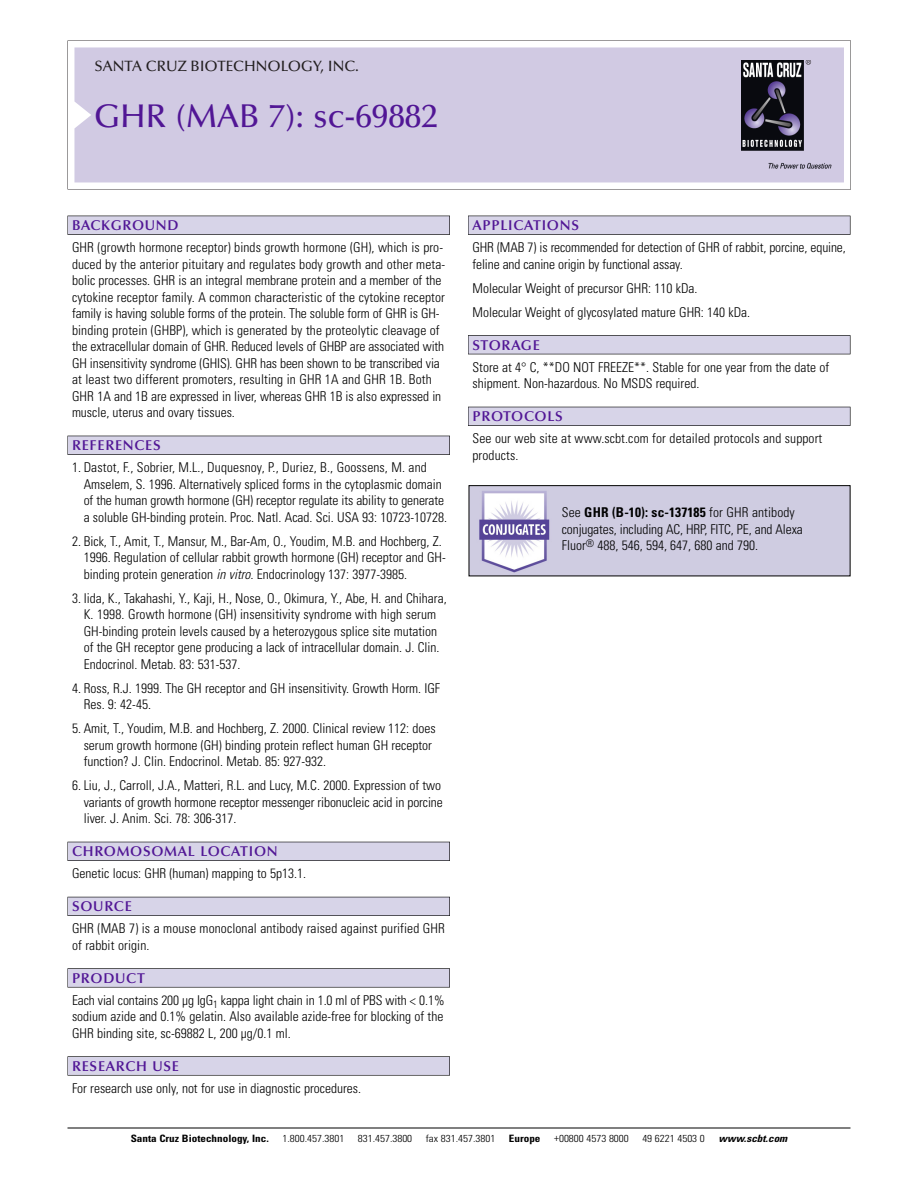
<style>
.page{position:relative;width:918px;height:1188px;background:#fff}
.page>*{position:absolute;margin:0;border:0;box-sizing:border-box;transform-origin:0 0}
.t1{font:500 33px "Optima";color:#511695}
.t2{font:500 15px "Optima";color:#231f20}
.t3{font:600 14.25px "Optima";letter-spacing:.05em;color:#511695}
.t4{font:300 condensed 13.5px/16.5px "Univers";color:#000}
.t5{font:300 condensed 10.2px "Univers";color:#000;scale:1.1 1}
.t6{font:700 condensed 10.2px "Univers";color:#000;scale:1.1 1}
.t7{font:italic 700 condensed 10.2px "Univers";color:#000;scale:1.1 1}
.s1{font-style:italic}
.s2{font-weight:700}
</style>
<div class="page">
<svg style="left:68px;top:40px;width:783px;height:149px"></svg>
<div style="left:74px;top:47px;width:770px;height:135px;background:#d1cae3"></div>
<img style="left:741px;top:60px;width:90px;height:108px">
<div style="left:68px;top:216px;width:382px;height:19px;background:#535256"></div>
<div style="left:68px;top:216px;width:381px;height:18px;background:#d7d4e8"></div>
<div style="left:68px;top:436px;width:382px;height:19px;background:#525156"></div>
<div style="left:68px;top:436px;width:381px;height:18px;background:#d7d4e8"></div>
<div style="left:68px;top:842px;width:382px;height:19px;background:#515057"></div>
<div style="left:68px;top:842px;width:381px;height:18px;background:#d7d4e8"></div>
<div style="left:68px;top:897px;width:382px;height:19px;background:#535259"></div>
<div style="left:68px;top:897px;width:381px;height:18px;background:#d7d4e8"></div>
<svg style="left:68px;top:968px;width:382px;height:20px"></svg>
<div style="left:68px;top:969px;width:381px;height:18px;background:#d7d4e8"></div>
<svg style="left:68px;top:1056px;width:382px;height:20px"></svg>
<div style="left:68px;top:1057px;width:381px;height:18px;background:#d7d4e8"></div>
<div style="left:468px;top:216px;width:382px;height:19px;background:#535256"></div>
<div style="left:468px;top:216px;width:382px;height:18px;background:#d7d4e8"></div>
<div style="left:468px;top:335px;width:382px;height:19px;background:#515155"></div>
<div style="left:468px;top:336px;width:382px;height:18px;background:#d7d4e8"></div>
<div style="left:468px;top:407px;width:382px;height:19px;background:#515057"></div>
<div style="left:468px;top:407px;width:382px;height:18px;background:#d7d4e8"></div>
<hr style="left:68px;top:1128px;width:782px;height:1px;background:#000">
<img style="left:471px;top:487px;width:377px;height:87px">
<div style="left:469px;top:485px;width:381px;height:91px;border:1px solid #000"></div>
<p class="t2" style="left:94px;top:60px;width:266px">SANTA CRUZ BIOTECHNOLOGY, INC.</p>
<p class="t1" style="left:94px;top:102px;width:345px">GHR (MAB 7): sc-69882</p>
<p class="t3" style="left:72px;top:219px;width:108px">BACKGROUND</p>
<p class="t4" style="left:72px;top:240px;width:375px">GHR (growth hormone receptor) binds growth hormone (GH), which is pro&shy;duced by the anterior pituitary and regulates body growth and other meta&shy;bolic processes. GHR is an integral membrane protein and a member of the cytokine receptor family. A common characteristic of the cytokine receptor family is having soluble forms of the protein. The soluble form of GHR is GH&shy;binding protein (GHBP), which is generated by the proteolytic cleavage of the extracellular domain of GHR. Reduced levels of GHBP are associated with GH insensitivity syndrome (GHIS). GHR has been shown to be transcribed via at least two different promoters, resulting in GHR 1A and GHR 1B. Both GHR 1A and 1B are expressed in liver, whereas GHR 1B is also expressed in muscle, uterus and ovary tissues.</p>
<p class="t3" style="left:72px;top:439px;width:90px">REFERENCES</p>
<p class="t4" style="left:84px;top:460px;width:365px;text-indent:-12px">1. Dastot, F., Sobrier, M.L., Duquesnoy, P., Duriez, B., Goossens, M. and Amselem, S. 1996. Alternatively spliced forms in the cytoplasmic domain of the human growth hormone (GH) receptor regulate its ability to generate a soluble GH-binding protein. Proc. Natl. Acad. Sci. USA 93: 10723-10728.</p>
<p class="t4" style="left:84px;top:534px;width:364px;text-indent:-12px">2. Bick, T., Amit, T., Mansur, M., Bar-Am, O., Youdim, M.B. and Hochberg, Z.<br>1996. Regulation of cellular rabbit growth hormone (GH) receptor and GH&shy;binding protein generation <span class="s1">in vitro.</span>Endocrinology 137: 3977-3985.</p>
<p class="t4" style="left:84px;top:591px;width:364px;text-indent:-12px">3. Iida, K., Takahashi, Y., Kaji, H., Nose, O., Okimura, Y., Abe, H. and Chihara, K. 1998. Growth hormone (GH) insensitivity syndrome with high serum GH-binding protein levels caused by a heterozygous splice site mutation of the GH receptor gene producing a lack of intracellular domain. J. Clin.<br>Endocrinol. Metab. 83: 531-537.</p>
<p class="t4" style="left:84px;top:681px;width:358px;text-indent:-12px">4. Ross, R.J. 1999. The GH receptor and GH insensitivity. Growth Horm. IGF<br>Res. 9: 42-45.</p>
<p class="t4" style="left:84px;top:721px;width:354px;text-indent:-12px">5. Amit, T., Youdim, M.B. and Hochberg, Z. 2000. Clinical review 112: does serum growth hormone (GH) binding protein reflect human GH receptor function? J. Clin. Endocrinol. Metab. 85: 927-932.</p>
<p class="t4" style="left:84px;top:778px;width:361px;text-align:justify;text-indent:-12px">6. Liu, J., Carroll, J.A., Matteri, R.L. and Lucy, M.C. 2000. Expression of two variants of growth hormone receptor messenger ribonucleic acid in porcine liver. J. Anim. Sci. 78: 306-317.</p>
<p class="t3" style="left:72px;top:845px;width:207px">CHROMOSOMAL LOCATION</p>
<p class="t4" style="left:72px;top:867px;width:236px">Genetic locus: GHR (human) mapping to 5p13.1.</p>
<p class="t3" style="left:72px;top:900px;width:61px">SOURCE</p>
<p class="t4" style="left:72px;top:922px;width:374px">GHR (MAB 7) is a mouse monoclonal antibody raised against purified GHR of rabbit origin.</p>
<p class="t3" style="left:72px;top:972px;width:74px">PRODUCT</p>
<p class="t4" style="left:72px;top:993px;width:374px;text-align:justify">Each vial contains 200 µg IgG<sub>1</sub> kappa light chain in 1.0 ml of PBS with &lt; 0.1% sodium azide and 0.1% gelatin. Also available azide-free for blocking of the GHR binding site, sc-69882 L, 200 µg/0.1 ml.</p>
<p class="t3" style="left:72px;top:1060px;width:109px">RESEARCH USE</p>
<p class="t4" style="left:72px;top:1081px;width:291px">For research use only, not for use in diagnostic procedures.</p>
<p class="t3" style="left:473px;top:219px;width:108px">APPLICATIONS</p>
<p class="t4" style="left:473px;top:240px;width:375px">GHR (MAB 7) is recommended for detection of GHR of rabbit, porcine, equine, feline and canine origin by functional assay.</p>
<p class="t4" style="left:473px;top:281px;width:226px">Molecular Weight of precursor GHR: 110 kDa.</p>
<p class="t4" style="left:473px;top:305px;width:279px">Molecular Weight of glycosylated mature GHR: 140 kDa.</p>
<p class="t3" style="left:473px;top:339px;width:69px">STORAGE</p>
<p class="t4" style="left:473px;top:360px;width:358px">Store at 4° C, **DO NOT FREEZE**. Stable for one year from the date of shipment. Non-hazardous. No MSDS required.</p>
<p class="t3" style="left:473px;top:410px;width:92px">PROTOCOLS</p>
<p class="t4" style="left:473px;top:432px;width:351px">See our web site at www.scbt.com for detailed protocols and support products.</p>
<p class="t4" style="left:562px;top:506px;width:243px">See <span class="s2">GHR (B-10): sc-137185</span> for GHR antibody conjugates, including AC, HRP, FITC, PE, and Alexa<br>Fluor<sup>®</sup> 488, 546, 594, 647, 680 and 790.</p>
<p class="t6" style="left:131px;top:1135px;width:127px">Santa Cruz Biotechnology, Inc.</p>
<p class="t5" style="left:282px;top:1135px;width:58px">1.800.457.3801</p>
<p class="t5" style="left:358px;top:1135px;width:51px">831.457.3800</p>
<p class="t5" style="left:426px;top:1135px;width:65px">fax 831.457.3801</p>
<p class="t6" style="left:509px;top:1135px;width:30px">Europe</p>
<p class="t5" style="left:554px;top:1135px;width:69px">+00800 4573 8000</p>
<p class="t5" style="left:642px;top:1135px;width:58px">49 6221 4503 0</p>
<p class="t7" style="left:719px;top:1135px;width:66px">www.scbt.com</p>
</div>
